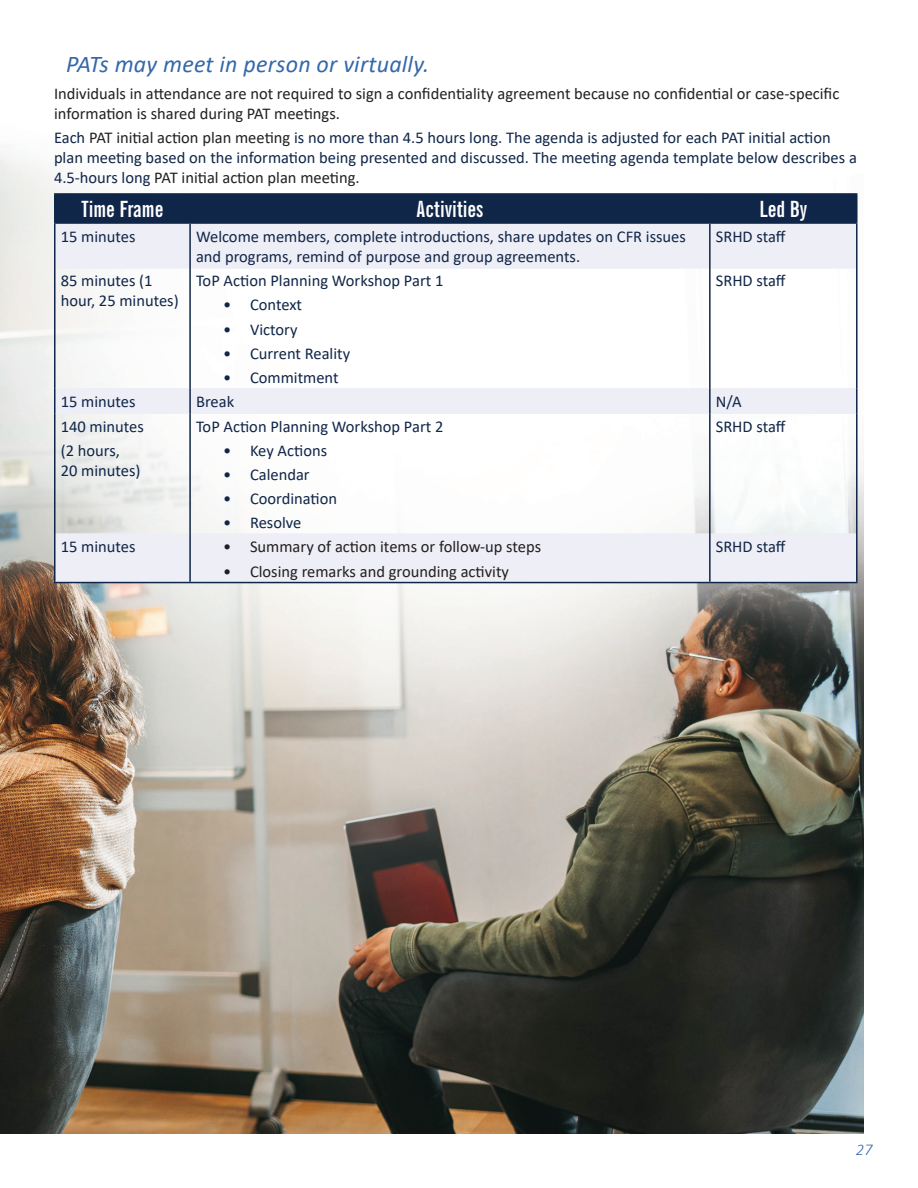
<style>
.page{position:relative;width:918px;height:1188px;background:#fff}
.page>*{position:absolute;margin:0;border:0;box-sizing:border-box;transform-origin:0 0}
.t1{font:italic 24px "Calibri";letter-spacing:.01em;color:#3468a9}
.t2{font:700 extra-condensed 22.5px "News Gothic BT";color:#fff}
.t3{font:16.5px/19.8px "Calibri";color:#102648}
.t4{font:16.5px/19.8px "Calibri";color:#231f20}
.t5{font:italic 300 16.5px "Calibri";color:#3468a9}
.s1{color:#231f20}
</style>
<div class="page">
<img style="left:0;top:146px;width:864px;height:988px">
<div style="left:56px;top:195px;width:800px;height:27px;background:#102648"></div>
<svg style="left:56px;top:224px;width:800px;height:358px"></svg>
<hr style="left:54px;top:582px;width:136px;height:1px;background:#102648">
<hr style="left:190px;top:582px;width:520px;height:1px;background:#102648">
<hr style="left:710px;top:582px;width:148px;height:1px;background:#102648">
<hr style="left:54px;top:222px;width:136px;height:2px;background:#102648">
<hr style="left:190px;top:222px;width:520px;height:2px;background:#102648">
<hr style="left:710px;top:222px;width:148px;height:2px;background:#102648">
<hr style="left:56px;top:267px;width:133px;height:2px;background:#eeeef6">
<hr style="left:191px;top:267px;width:518px;height:2px;background:#eeeef6">
<hr style="left:711px;top:267px;width:145px;height:2px;background:#eeeef6">
<hr style="left:56px;top:388px;width:133px;height:2px;background:#eeeef6">
<hr style="left:191px;top:388px;width:518px;height:2px;background:#eeeef6">
<hr style="left:711px;top:388px;width:145px;height:2px;background:#eeeef6">
<hr style="left:56px;top:412px;width:133px;height:2px;background:#eeeef6">
<hr style="left:191px;top:412px;width:518px;height:2px;background:#eeeef6">
<hr style="left:711px;top:412px;width:145px;height:2px;background:#eeeef6">
<hr style="left:56px;top:533px;width:133px;height:2px;background:#eeeef6">
<hr style="left:191px;top:533px;width:518px;height:2px;background:#eeeef6">
<hr style="left:711px;top:533px;width:145px;height:2px;background:#eeeef6">
<hr style="left:54px;top:193px;width:136px;height:2px;background:#102648">
<hr style="left:54px;top:195px;width:2px;height:27px;background:#102648">
<hr style="left:54px;top:224px;width:2px;height:44px;background:#102648">
<hr style="left:54px;top:268px;width:2px;height:121px;background:#102648">
<hr style="left:54px;top:389px;width:2px;height:24px;background:#102648">
<hr style="left:54px;top:413px;width:2px;height:121px;background:#102648">
<hr style="left:54px;top:534px;width:2px;height:48px;background:#102648">
<hr style="left:190px;top:193px;width:520px;height:2px;background:#102648">
<hr style="left:189px;top:195px;width:2px;height:27px;background:#102648">
<hr style="left:189px;top:224px;width:2px;height:44px;background:#102648">
<hr style="left:189px;top:268px;width:2px;height:121px;background:#102648">
<hr style="left:189px;top:389px;width:2px;height:24px;background:#102648">
<hr style="left:189px;top:413px;width:2px;height:121px;background:#102648">
<hr style="left:189px;top:534px;width:2px;height:48px;background:#102648">
<hr style="left:710px;top:193px;width:148px;height:2px;background:#102648">
<hr style="left:709px;top:195px;width:2px;height:27px;background:#102648">
<hr style="left:856px;top:195px;width:2px;height:27px;background:#102648">
<hr style="left:709px;top:224px;width:2px;height:44px;background:#102648">
<hr style="left:856px;top:224px;width:2px;height:44px;background:#102648">
<hr style="left:709px;top:268px;width:2px;height:121px;background:#102648">
<hr style="left:856px;top:268px;width:2px;height:121px;background:#102648">
<hr style="left:709px;top:389px;width:2px;height:24px;background:#102648">
<hr style="left:856px;top:389px;width:2px;height:24px;background:#102648">
<hr style="left:709px;top:413px;width:2px;height:121px;background:#102648">
<hr style="left:856px;top:413px;width:2px;height:121px;background:#102648">
<hr style="left:709px;top:534px;width:2px;height:48px;background:#102648">
<hr style="left:856px;top:534px;width:2px;height:48px;background:#102648">
<h1 class="t1" style="left:66px;top:47px;width:365px">PATs may meet in person or virtually.</h1>
<p class="t4" style="left:54px;top:84px;width:787px">Individuals in attendance are not required to sign a confidentiality agreement because no confidential or case-specific information is shared during PAT meetings.</p>
<p class="t3" style="left:54px;top:127px;width:804px">Each <span class="s1">PAT initial action plan meeting</span> is no more than 4.5 hours long. The agenda is adjusted for each PAT initial action plan meeting based on the information being presented and discussed. The meeting agenda template below describes a<br>4.5-hours long <span class="s1">PAT initial action plan meeting.</span></p>
<h2 class="t2" style="left:81px;top:195px;width:83px">Time Frame</h2>
<h2 class="t2" style="left:417px;top:195px;width:68px">Activities</h2>
<h2 class="t2" style="left:760px;top:195px;width:49px">Led By</h2>
<p class="t3" style="left:61px;top:226px;width:76px">15 minutes</p>
<p class="t3" style="left:196px;top:226px;width:491px">Welcome members, complete introductions, share updates on CFR issues and programs, remind of purpose and group agreements.</p>
<p class="t3" style="left:716px;top:226px;width:71px">SRHD staff</p>
<p class="t3" style="left:61px;top:271px;width:119px">85 minutes (1 hour, 25 minutes)</p>
<p class="t3" style="left:196px;top:271px;width:249px">ToP Action Planning Workshop Part 1</p>
<p class="t3" style="left:716px;top:271px;width:71px">SRHD staff</p>
<p class="t3" style="left:223px;top:295px;width:81px">• Context</p>
<p class="t3" style="left:223px;top:319px;width:76px">• Victory</p>
<p class="t3" style="left:223px;top:343px;width:129px">• Current Reality</p>
<p class="t3" style="left:223px;top:367px;width:117px">• Commitment</p>
<p class="t3" style="left:61px;top:391px;width:76px">15 minutes</p>
<p class="t3" style="left:196px;top:391px;width:40px">Break</p>
<p class="t3" style="left:716px;top:391px;width:28px">N/A</p>
<p class="t3" style="left:61px;top:414px;width:85px;line-height:24.2px">140 minutes (2 hours,</p>
<p class="t3" style="left:61px;top:460px;width:81px">20 minutes)</p>
<p class="t3" style="left:716px;top:416px;width:71px">SRHD staff</p>
<p class="t3" style="left:196px;top:416px;width:249px">ToP Action Planning Workshop Part 2</p>
<p class="t3" style="left:223px;top:440px;width:106px">• Key Actions</p>
<p class="t3" style="left:223px;top:464px;width:88px">• Calendar</p>
<p class="t3" style="left:223px;top:488px;width:116px">• Coordination</p>
<p class="t3" style="left:223px;top:512px;width:80px">• Resolve</p>
<p class="t3" style="left:61px;top:537px;width:76px">15 minutes</p>
<p class="t4" style="left:223px;top:537px;width:320px">• Summary of action items or follow-up steps</p>
<p class="t4" style="left:223px;top:561px;width:287px">• Closing remarks and grounding activity</p>
<p class="t3" style="left:716px;top:537px;width:71px">SRHD staff</p>
<p class="t5" style="left:856px;top:1139px;width:18px">27</p>
</div>
